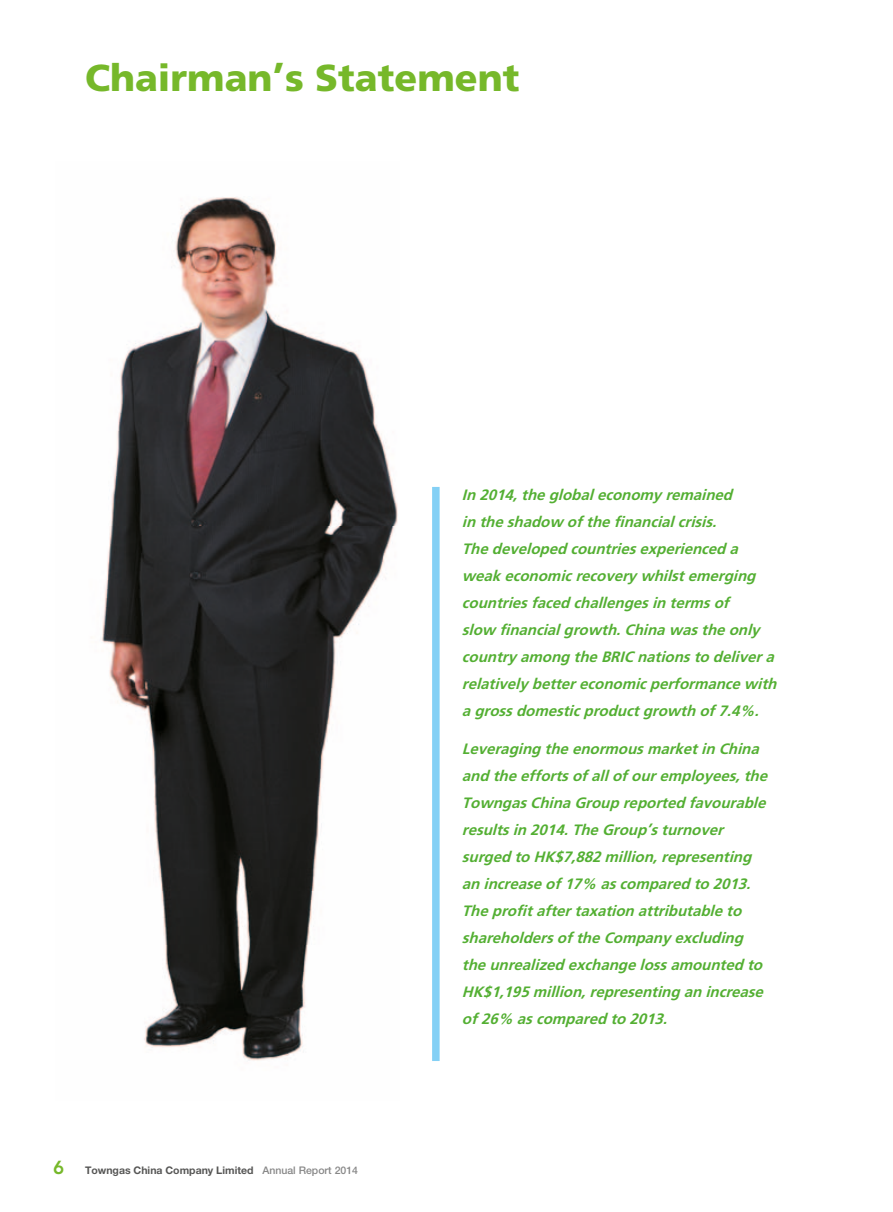
<style>
.page{position:relative;width:893px;height:1212px;background:#fff}
.page>*{position:absolute;margin:0;border:0;box-sizing:border-box;transform-origin:0 0}
.t1{font:900 37.5px "Frutiger LT Std";color:#76b82a}
.t2{font:italic 700 15px/27px "Frutiger LT Std";color:#53af32}
.t3{font:700 10.5px "Helvetica Neue LT Std";color:#575756}
.s1{font-family:"Avenir LT Std";font-weight:800;font-size:18.75px;color:#76b82a}
.s2{font-weight:500;color:#878787}
</style>
<div class="page">
<div style="left:432px;top:487px;width:8px;height:574px;background:#84d0f5"></div>
<img style="left:101px;top:197px;width:297px;height:864px">
<h1 class="t1" style="left:85px;top:62px;width:436px">Chairman’s Statement</h1>
<p class="t3" style="left:53px;top:1166px;width:306px"><span class="s1">6</span> Towngas China Company Limited <span class="s2">Annual Report 2014</span></p>
<p class="t2" style="left:462px;top:482px;width:320px">In 2014,the globaleconomy remained<br>in the shadow ofthe financialcrisis.<br>The developed countriesexperienced a weak economicrecovery whilstemerging countriesfaced challengesin termsof<br>slow financialgrowth.China wasthe only country among the BRIC nationsto delivera relatively bettereconomicperformance with a grossdomesticproductgrowth of7.4%.</p>
<p class="t2" style="left:462px;top:736px;width:310px">Leveraging the enormousmarketin China and the effortsofallofouremployees, the TowngasChina Group reported favourable resultsin 2014.The Group’sturnover surged to HK$7,882 million,representing an increase of17% ascompared to 2013.<br>The profitaftertaxation attributable to shareholdersofthe Company excluding the unrealized exchange lossamounted to HK$1,195 million,representing an increase of26% ascompared to 2013.</p>
</div>
